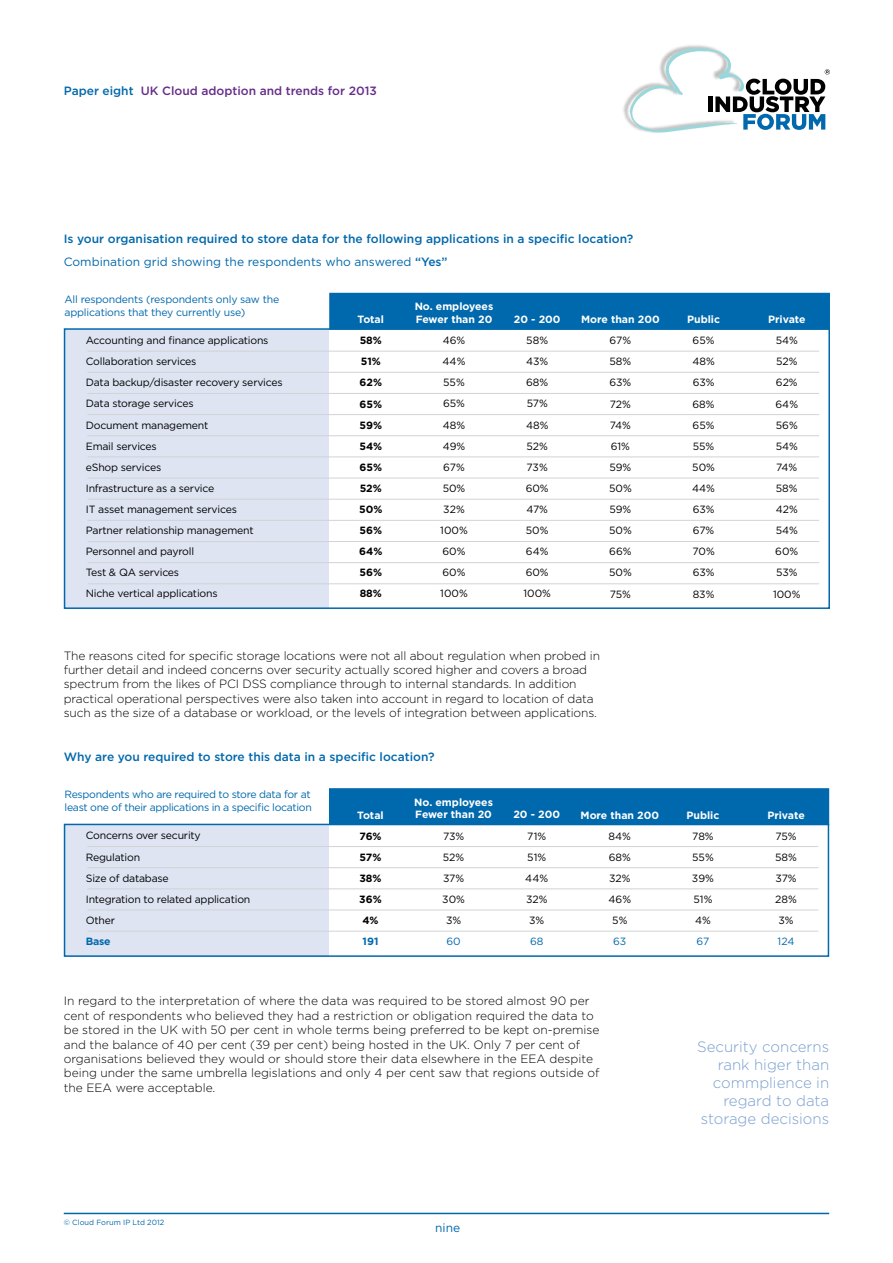
<style>
.page{position:relative;width:893px;height:1263px;background:#fff}
.page>*{position:absolute;margin:0;border:0;box-sizing:border-box;transform-origin:0 0}
.t1{font:300 15px/18px "Gotham";color:#789fce;text-align:right}
.t2{font:300 12px/14.4px "Gotham";letter-spacing:-.01em;color:#000}
.t3{font:500 12px/23px "Gotham";color:#0068ac}
.t4{font:500 12px "Gotham";color:#652d89}
.t5{font:12px "Gotham";color:#0068ac}
.t6{font:10.5px/21.1px "Gotham";letter-spacing:-.02em;color:#000}
.t7{font:10.5px/12.6px "Gotham";letter-spacing:-.03em;color:#0068ac}
.t8{font:10.5px/21.1px "Gotham";color:#000;text-align:center}
.t9{font:700 10.5px/12.6px "Gotham";color:#fff}
.t10{font:700 10.5px/21.1px "Gotham";color:#000}
.t11{font:700 10.5px "Gotham";letter-spacing:-.02em;color:#0068ac}
.t12{font:7.5px "Gotham";color:#0068ac}
.s1{color:#0068ac}
.s2{font-weight:400}
</style>
<div class="page">
<hr style="left:64px;top:1213px;width:765px;height:1px;background:#0068ac">
<img style="left:623px;top:45px;width:90px;height:79px">
<svg style="left:630px;top:48px;width:200px;height:85px"></svg>
<div style="left:65px;top:329px;width:264px;height:280px;background:#dee4f2"></div>
<div style="left:329px;top:293px;width:501px;height:37px;background:#0068ac"></div>
<hr style="left:88px;top:351px;width:731px;height:1px;background:#d1d3d4">
<div style="left:64px;top:328px;width:766px;height:281px;border:2px solid #0068ac"></div>
<hr style="left:88px;top:372px;width:731px;height:1px;background:#d1d3d4">
<hr style="left:88px;top:393px;width:731px;height:1px;background:#d1d3d4">
<hr style="left:88px;top:414px;width:731px;height:1px;background:#d1d3d4">
<hr style="left:88px;top:583px;width:731px;height:1px;background:#d1d3d4">
<hr style="left:88px;top:562px;width:731px;height:1px;background:#d1d3d4">
<hr style="left:88px;top:541px;width:731px;height:1px;background:#d1d3d4">
<hr style="left:88px;top:520px;width:731px;height:1px;background:#d1d3d4">
<hr style="left:88px;top:499px;width:731px;height:1px;background:#d1d3d4">
<hr style="left:88px;top:478px;width:731px;height:1px;background:#d1d3d4">
<hr style="left:88px;top:456px;width:731px;height:1px;background:#d1d3d4">
<hr style="left:88px;top:435px;width:731px;height:1px;background:#d1d3d4">
<div style="left:65px;top:824px;width:264px;height:133px;background:#dee4f2"></div>
<div style="left:329px;top:788px;width:500px;height:37px;background:#0068ac;border:2px solid #0068ac"></div>
<hr style="left:87px;top:846px;width:731px;height:1px;background:#d1d3d4">
<div style="left:64px;top:824px;width:765px;height:133px;border:2px solid #0068ac"></div>
<hr style="left:87px;top:867px;width:731px;height:1px;background:#d1d3d4">
<hr style="left:87px;top:888px;width:731px;height:1px;background:#d1d3d4">
<hr style="left:87px;top:910px;width:731px;height:1px;background:#d1d3d4">
<hr style="left:87px;top:931px;width:731px;height:1px;background:#d1d3d4">
<p class="t4" style="left:64px;top:84px;width:315px"><span class="s1">Paper eight</span> UK Cloud adoption and trends for 2013</p>
<p class="t3" style="left:64px;top:227px;width:571px">Is your organisation required to store data for the following applications in a specific location?<br><span class="s2">Combination grid showing the respondents who answered</span> “Yes”</p>
<p class="t7" style="left:65px;top:293px;width:216px">All respondents (respondents only saw the applications that they currently use)</p>
<p class="t6" style="left:86px;top:330px;width:198px">Accounting and finance applications<br>Collaboration services<br>Data backup/disaster recovery services<br>Data storage services<br>Document management<br>Email services<br>eShop services<br>Infrastructure as a service<br>IT asset management services<br>Partner relationship management<br>Personnel and payroll<br>Test &amp; QA services<br>Niche vertical applications</p>
<p class="t9" style="left:358px;top:313px;width:28px">Total</p>
<p class="t10" style="left:359px;top:330px;width:25px">58%<br>51%<br>62%<br>65%<br>59%<br>54%<br>65%<br>52%<br>50%<br>56%<br>64%<br>56%<br>88%</p>
<p class="t9" style="left:415px;top:300px;width:80px">No. employees<br>Fewer than 20</p>
<p class="t8" style="left:440px;top:330px;width:29px;text-align:left">46%<br>44%<br>55%<br>65%<br>48%<br>49%<br>67%<br>50%<br>32%<br>100%<br>60%<br>60%<br>100%</p>
<p class="t9" style="left:514px;top:313px;width:48px">20 - 200</p>
<p class="t8" style="left:523px;top:330px;width:29px">58%<br>43%<br>68%<br>57%<br>48%<br>52%<br>73%<br>60%<br>47%<br>50%<br>64%<br>60%<br>100%</p>
<p class="t9" style="left:581px;top:313px;width:80px">More than 200</p>
<p class="t6" style="left:609px;top:330px;width:24px">67%<br>58%<br>63%<br>72%<br>74%<br>61%<br>59%<br>50%<br>59%<br>50%<br>66%<br>50%<br>75%</p>
<p class="t2" style="left:64px;top:648px;width:538px">The reasons cited for specific storage locations were not all about regulation when probed in further detail and indeed concerns over security actually scored higher and covers a broad spectrum from the likes of PCI DSS compliance through to internal standards. In addition practical operational perspectives were also taken into account in regard to location of data such as the size of a database or workload, or the levels of integration between applications.</p>
<p class="t3" style="left:64px;top:745px;width:372px">Why are you required to store this data in a specific location?</p>
<p class="t7" style="left:65px;top:788px;width:249px">Respondents who are required to store data for at least one of their applications in a specific location</p>
<p class="t6" style="left:86px;top:825px;width:166px">Concerns over security<br>Regulation<br>Size of database<br>Integration to related application<br>Other</p>
<p class="t11" style="left:86px;top:935px;width:26px">Base</p>
<p class="t9" style="left:357px;top:808px;width:28px">Total</p>
<p class="t10" style="left:359px;top:825px;width:24px;text-align:justify">76% 57% 38% 36% 4%</p>
<p class="t11" style="left:363px;top:935px;width:17px">191</p>
<p class="t9" style="left:414px;top:795px;width:80px">No. employees<br>Fewer than 20</p>
<p class="t6" style="left:442px;top:825px;width:24px;text-align:center">73%<br>52%<br>37%<br>30%<br>3%</p>
<p class="t7" style="left:446px;top:935px;width:16px">60</p>
<p class="t9" style="left:513px;top:808px;width:48px">20 - 200</p>
<p class="t6" style="left:525px;top:825px;width:24px;text-align:center">71%<br>51%<br>44%<br>32%<br>3%</p>
<p class="t7" style="left:530px;top:935px;width:15px">68</p>
<p class="t9" style="left:581px;top:808px;width:80px">More than 200</p>
<p class="t6" style="left:609px;top:825px;width:24px;text-align:center">84%<br>68%<br>32%<br>46%<br>5%</p>
<p class="t7" style="left:613px;top:935px;width:15px">63</p>
<p class="t2" style="left:64px;top:994px;width:537px">In regard to the interpretation of where the data was required to be stored almost 90 per cent of respondents who believed they had a restriction or obligation required the data to be stored in the UK with 50 per cent in whole terms being preferred to be kept on-premise and the balance of 40 per cent (39 per cent) being hosted in the UK. Only 7 per cent of organisations believed they would or should store their data elsewhere in the EEA despite being under the same umbrella legislations and only 4 per cent saw that regions outside of the EEA were acceptable.</p>
<p class="t9" style="left:687px;top:313px;width:35px">Public</p>
<p class="t6" style="left:692px;top:330px;width:24px;text-align:justify">65% 48% 63% 68% 65% 55% 50% 44% 63% 67% 70% 63% 83%</p>
<p class="t9" style="left:768px;top:313px;width:39px">Private</p>
<p class="t8" style="left:773px;top:330px;width:29px">54%<br>52%<br>62%<br>64%<br>56%<br>54%<br>74%<br>58%<br>42%<br>54%<br>60%<br>53%<br>100%</p>
<p class="t9" style="left:686px;top:808px;width:35px">Public</p>
<p class="t6" style="left:692px;top:825px;width:23px">78%<br>55%<br>39%<br>51%<br>4%</p>
<p class="t7" style="left:697px;top:935px;width:14px">67</p>
<p class="t9" style="left:767px;top:808px;width:39px">Private</p>
<p class="t6" style="left:775px;top:825px;width:23px;text-align:center">75%<br>58%<br>37%<br>28%<br>3%</p>
<p class="t7" style="left:778px;top:935px;width:18px">124</p>
<p class="t1" style="left:697px;top:1038px;width:134px">Security concerns rank higer than commplience in regard to data storage decisions</p>
<p class="t12" style="left:64px;top:1218px;width:102px">© Cloud Forum IP Ltd 2012</p>
<p class="t5" style="left:435px;top:1221px;width:27px">nine</p>
</div>
